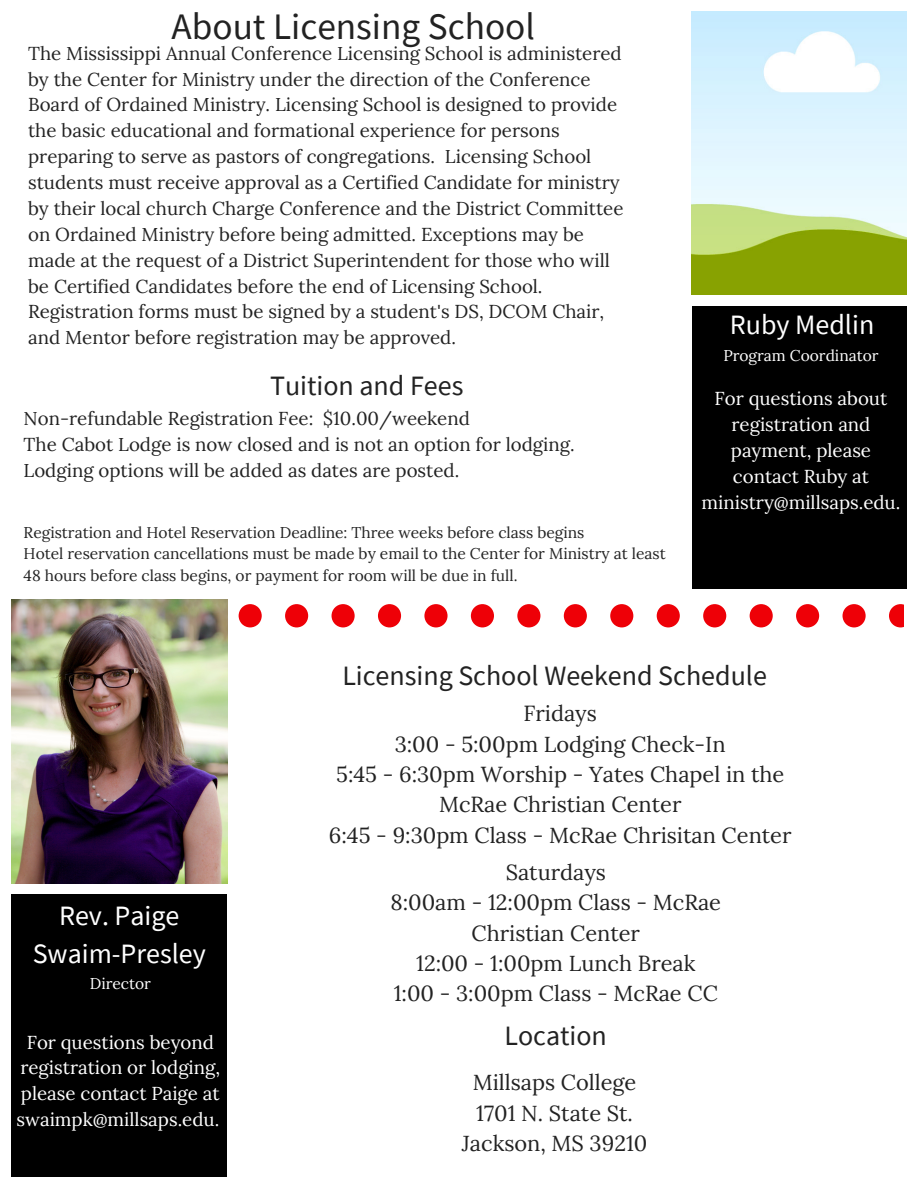
<style>
.page{position:relative;width:918px;height:1188px;background:#fff}
.page>*{position:absolute;margin:0;border:0;box-sizing:border-box;transform-origin:0 0}
.t1{font:37.35px "Source Sans Pro";color:#222}
.t2{font:28.05px "Source Sans Pro";color:#222}
.t3{font:28.05px/38.2px "Source Sans Pro";color:#fff;text-align:center}
.t4{font:21.75px/30.3px "Lora";color:#222;text-align:center}
.t5{font:18.75px/25.8px "Lora";color:#222}
.t6{font:18.75px/25.8px "Lora";color:#fff;text-align:center}
.t7{font:15.6px/21.3px "Lora";color:#222}
.t8{font:15.6px "Lora";color:#fff}
</style>
<div class="page">
<img style="left:692px;top:11px;width:215px;height:283px">
<div style="left:692px;top:306px;width:215px;height:282px;background:#000"></div>
<img style="left:11px;top:600px;width:216px;height:283px">
<div style="left:11px;top:894px;width:216px;height:283px;background:#000"></div>
<div style="left:471px;top:605px;width:23px;height:22px;background:#ee0007;border-radius:50%"></div>
<div style="left:517px;top:605px;width:23px;height:22px;background:#ee0007;border-radius:50%"></div>
<div style="left:424px;top:605px;width:24px;height:22px;background:#ee0007;border-radius:50%"></div>
<div style="left:610px;top:605px;width:23px;height:22px;background:#ee0007;border-radius:50%"></div>
<svg style="left:239px;top:605px;width:23px;height:22px"></svg>
<div style="left:657px;top:605px;width:23px;height:22px;background:#ee0007;border-radius:50%"></div>
<div style="left:285px;top:605px;width:23px;height:22px;background:#ee0007;border-radius:50%"></div>
<div style="left:332px;top:605px;width:23px;height:22px;background:#ee0007;border-radius:50%"></div>
<div style="left:378px;top:605px;width:23px;height:22px;background:#ee0007;border-radius:50%"></div>
<div style="left:564px;top:605px;width:23px;height:22px;background:#ee0007;border-radius:50%"></div>
<svg style="left:889px;top:605px;width:14px;height:22px"></svg>
<div style="left:750px;top:605px;width:23px;height:22px;background:#ee0007;border-radius:50%"></div>
<div style="left:796px;top:605px;width:23px;height:22px;background:#ee0007;border-radius:50%"></div>
<div style="left:703px;top:605px;width:23px;height:22px;background:#ee0007;border-radius:50%"></div>
<div style="left:843px;top:605px;width:23px;height:22px;background:#ee0007;border-radius:50%"></div>
<h1 class="t1" style="left:172px;top:3px;width:365px">About Licensing School</h1>
<p class="t5" style="left:28px;top:40px;width:597px">The Mississippi Annual Conference Licensing School is administered by the Center for Ministry under the direction of the Conference Board of Ordained Ministry. Licensing School is designed to provide the basic educational and formational experience for persons preparing to serve as pastors of congregations. Licensing School students must receive approval as a Certified Candidate for ministry by their local church Charge Conference and the District Committee on Ordained Ministry before being admitted. Exceptions may be made at the request of a District Superintendent for those who will be Certified Candidates before the end of Licensing School.<br>Registration forms must be signed by a student's DS, DCOM Chair, and Mentor before registration may be approved.</p>
<h2 class="t2" style="left:270px;top:367px;width:195px">Tuition and Fees</h2>
<p class="t5" style="left:24px;top:405px;width:553px">Non-refundable Registration Fee: $10.00/weekend<br>The Cabot Lodge is now closed and is not an option for lodging.<br>Lodging options will be added as dates are posted.</p>
<p class="t7" style="left:24px;top:521px;width:644px">Registration and Hotel Reservation Deadline: Three weeks before class begins<br>Hotel reservation cancellations must be made by email to the Center for Ministry at least<br>48 hours before class begins, or payment for room will be due in full.</p>
<h2 class="t3" style="left:730px;top:305px;width:146px">Ruby Medlin</h2>
<p class="t8" style="left:723px;top:345px;width:157px">Program Coordinator</p>
<p class="t6" style="left:702px;top:385px;width:200px">For questions about registration and payment, please contact Ruby at ministry@millsaps.edu.</p>
<h2 class="t3" style="left:33px;top:896px;width:175px">Rev. Paige<br>Swaim-Presley</h2>
<p class="t8" style="left:90px;top:973px;width:63px">Director</p>
<p class="t6" style="left:17px;top:1029px;width:205px">For questions beyond registration or lodging, please contact Paige at swaimpk@millsaps.edu.</p>
<h2 class="t2" style="left:342px;top:658px;width:426px">Licensing School Weekend Schedule</h2>
<p class="t4" style="left:329px;top:698px;width:464px">Fridays<br>3:00 - 5:00pm Lodging Check-In<br>5:45 - 6:30pm Worship - Yates Chapel in the<br>McRae Christian Center<br>6:45 - 9:30pm Class - McRae Chrisitan Center</p>
<p class="t4" style="left:391px;top:857px;width:332px">Saturdays<br>8:00am - 12:00pm Class - McRae<br>Christian Center<br>12:00 - 1:00pm Lunch Break<br>1:00 - 3:00pm Class - McRae CC</p>
<h2 class="t2" style="left:505px;top:1018px;width:104px">Location</h2>
<p class="t4" style="left:462px;top:1067px;width:187px">Millsaps College<br>1701 N. State St.<br>Jackson, MS 39210</p>
</div>
